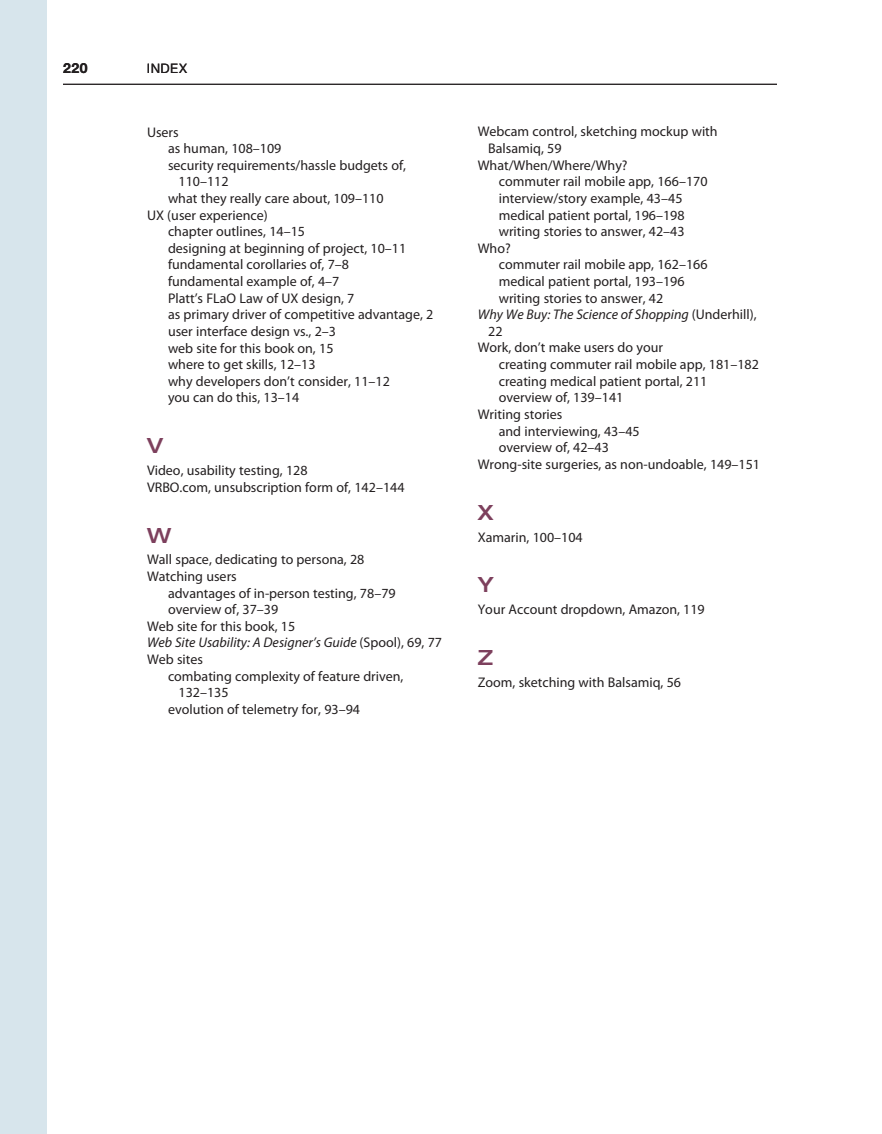
<style>
.page{position:relative;width:882px;height:1134px;background:#fff}
.page>*{position:absolute;margin:0;border:0;box-sizing:border-box;transform-origin:0 0}
.t1{font:500 expanded 21px "Helvetica Neue LT Std";color:#7d405d}
.t2{font:14px/16.6px "Myriad Pro";color:#231f20}
.t3{font:italic 14px "Myriad Pro";color:#231f20}
.t4{font:700 14px "Helvetica Neue LT Std";color:#231f20}
.t5{font:13.12px "Helvetica Neue LT Std";letter-spacing:.035em;color:#231f20}
.s1{font-style:normal}
</style>
<div class="page">
<hr style="left:63px;top:84px;width:714px;height:1px;background:#231f20">
<div style="left:0;top:0;width:47px;height:1134px;background:#d7e5ec"></div>
<p class="t4" style="left:63px;top:59px;width:26px">220</p>
<p class="t5" style="left:147px;top:61px;width:42px">INDEX</p>
<p class="t2" style="left:147px;top:123px;width:33px">Users</p>
<p class="t2" style="left:168px;top:140px;width:115px">as human, 108–109</p>
<p class="t2" style="left:168px;top:157px;width:240px">security requirements/hassle budgets of,</p>
<p class="t2" style="left:178px;top:173px;width:52px">110–112</p>
<p class="t2" style="left:168px;top:190px;width:217px">what they really care about, 109–110</p>
<p class="t2" style="left:147px;top:206px;width:122px">UX (user experience)</p>
<p class="t2" style="left:168px;top:223px;width:139px">chapter outlines, 14–15</p>
<p class="t2" style="left:168px;top:240px;width:240px">designing at beginning of project, 10–11</p>
<p class="t2" style="left:168px;top:256px;width:183px">fundamental corollaries of, 7–8</p>
<p class="t2" style="left:168px;top:273px;width:173px">fundamental example of, 4–7</p>
<p class="t2" style="left:168px;top:289px;width:188px">Platt’s FLaO Law of UX design, 7</p>
<p class="t2" style="left:168px;top:306px;width:267px">as primary driver of competitive advantage, 2</p>
<p class="t2" style="left:168px;top:323px;width:170px">user interface design vs., 2–3</p>
<p class="t2" style="left:168px;top:339px;width:167px">web site for this book on, 15</p>
<p class="t2" style="left:168px;top:356px;width:149px">where to get skills, 12–13</p>
<p class="t2" style="left:168px;top:373px;width:224px">why developers don’t consider, 11–12</p>
<p class="t2" style="left:168px;top:389px;width:133px">you can do this, 13–14</p>
<h1 class="t1" style="left:147px;top:433px;width:17px">V</h1>
<p class="t2" style="left:147px;top:462px;width:259px">Video, usability testing, 128<br>VRBO.com, unsubscription form of, 142–144</p>
<h1 class="t1" style="left:147px;top:522px;width:26px">W</h1>
<p class="t2" style="left:147px;top:551px;width:219px">Wall space, dedicating to persona, 28<br>Watching users</p>
<p class="t2" style="left:168px;top:584px;width:229px">advantages of in-person testing, 78–79</p>
<p class="t2" style="left:168px;top:601px;width:112px">overview of, 37–39</p>
<p class="t2" style="left:147px;top:618px;width:150px">Web site for this book, 15</p>
<p class="t3" style="left:147px;top:635px;width:297px">Web Site Usability: A Designer’s Guide <span class="s1">(Spool), 69, 77</span></p>
<p class="t2" style="left:147px;top:651px;width:58px">Web sites</p>
<p class="t2" style="left:168px;top:667px;width:237px">combating complexity of feature driven,</p>
<p class="t2" style="left:178px;top:684px;width:52px">132–135</p>
<p class="t2" style="left:168px;top:701px;width:194px">evolution of telemetry for, 93–94</p>
<p class="t2" style="left:478px;top:123px;width:241px">Webcam control, sketching mockup with</p>
<p class="t2" style="left:488px;top:140px;width:75px">Balsamiq, 59</p>
<p class="t2" style="left:478px;top:156px;width:151px">What/When/Where/Why?</p>
<p class="t2" style="left:499px;top:173px;width:210px">commuter rail mobile app, 166–170</p>
<p class="t2" style="left:499px;top:190px;width:185px">interview/story example, 43–45</p>
<p class="t2" style="left:499px;top:206px;width:187px">medical patient portal, 196–198</p>
<p class="t2" style="left:499px;top:223px;width:187px">writing stories to answer, 42–43</p>
<p class="t2" style="left:478px;top:240px;width:34px">Who?</p>
<p class="t2" style="left:499px;top:256px;width:210px">commuter rail mobile app, 162–166</p>
<p class="t2" style="left:499px;top:273px;width:187px">medical patient portal, 193–196</p>
<p class="t2" style="left:499px;top:289px;width:166px">writing stories to answer, 42</p>
<p class="t3" style="left:478px;top:307px;width:280px">Why We Buy: The Science of Shopping <span class="s1">(Underhill),</span></p>
<p class="t2" style="left:488px;top:323px;width:16px">22</p>
<p class="t2" style="left:478px;top:339px;width:187px">Work, don’t make users do your</p>
<p class="t2" style="left:499px;top:356px;width:262px">creating commuter rail mobile app, 181–182</p>
<p class="t2" style="left:499px;top:372px;width:210px">creating medical patient portal, 211</p>
<p class="t2" style="left:499px;top:389px;width:126px">overview of, 139–141</p>
<p class="t2" style="left:478px;top:406px;width:86px">Writing stories</p>
<p class="t2" style="left:499px;top:422px;width:143px">and interviewing, 43–45</p>
<p class="t2" style="left:499px;top:439px;width:112px">overview of, 42–43</p>
<p class="t2" style="left:478px;top:456px;width:284px">Wrong-site surgeries, as non-undoable, 149–151</p>
<h1 class="t1" style="left:478px;top:499px;width:17px">X</h1>
<p class="t2" style="left:478px;top:528px;width:107px">Xamarin, 100–104</p>
<h1 class="t1" style="left:478px;top:572px;width:17px">Y</h1>
<p class="t2" style="left:478px;top:601px;width:229px">Your Account dropdown, Amazon, 119</p>
<h1 class="t1" style="left:478px;top:644px;width:17px">Z</h1>
<p class="t2" style="left:478px;top:674px;width:205px">Zoom, sketching with Balsamiq, 56</p>
</div>
